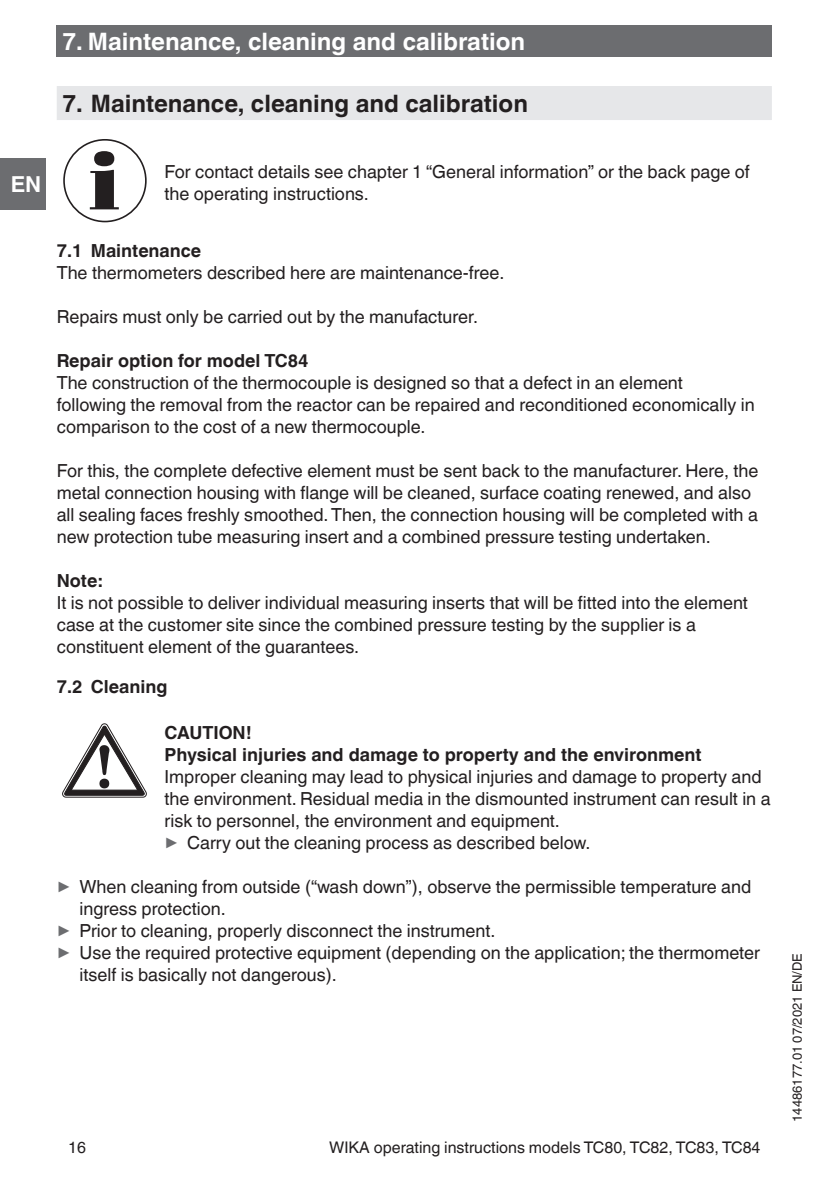
<style>
.page{position:relative;width:840px;height:1191px;background:#fff}
.page>*{position:absolute;margin:0;border:0;box-sizing:border-box;transform-origin:0 0}
.t1{font:700 24px "Helvetica World";color:#fff}
.t2{font:700 24px "Helvetica World";color:#231f20}
.t3{font:700 22px "Helvetica World";color:#fff}
.t4{font:18px/22px "Helvetica World";color:#231f20}
.t5{font:700 18px/22px "Helvetica World";color:#231f20}
.t6{font:16px "Helvetica World";color:#231f20}
.t7{font:13px "Helvetica World";color:#231f20}
.s1{font-size:17.6px;color:#6c6d70}
</style>
<div class="page">
<div style="left:57px;top:26px;width:714px;height:31px;background:#6c6d70"></div>
<div style="left:0;top:159px;width:45px;height:51px;background:#6c6d70"></div>
<div style="left:57px;top:86px;width:714px;height:34px;background:#e6e7e9"></div>
<svg style="left:90px;top:151px;width:29px;height:58px"></svg>
<div style="left:63px;top:139px;width:84px;height:83px;border:2px solid #231f20;border-radius:50%"></div>
<svg style="left:62px;top:723px;width:84px;height:74px"></svg>
<h1 class="t1" style="left:62px;top:27px;width:464px">7. Maintenance, cleaning and calibration</h1>
<h1 class="t2" style="left:62px;top:89px;width:467px">7. Maintenance, cleaning and calibration</h1>
<p class="t3" style="left:11px;top:172px;width:32px">EN</p>
<p class="t4" style="left:164px;top:160px;width:586px">For contact details see chapter 1 “General information” or the back page of the operating instructions.</p>
<p class="t5" style="left:57px;top:239px;width:146px">7.1 Maintenance</p>
<p class="t4" style="left:57px;top:261px;width:449px">The thermometers described here are maintenance-free.</p>
<p class="t4" style="left:57px;top:305px;width:422px">Repairs must only be carried out by the manufacturer.</p>
<p class="t5" style="left:57px;top:349px;width:253px">Repair option for model TC84</p>
<p class="t4" style="left:57px;top:371px;width:699px">The construction of the thermocouple is designed so that a defect in an element following the removal from the reactor can be repaired and reconditioned economically in comparison to the cost of a new thermocouple.</p>
<p class="t4" style="left:57px;top:459px;width:702px">For this, the complete defective element must be sent back to the manufacturer. Here, the metal connection housing with flange will be cleaned, surface coating renewed, and also all sealing faces freshly smoothed. Then, the connection housing will be completed with a new protection tube measuring insert and a combined pressure testing undertaken.</p>
<p class="t5" style="left:57px;top:569px;width:47px">Note:</p>
<p class="t4" style="left:57px;top:591px;width:692px">It is not possible to deliver individual measuring inserts that will be fitted into the element case at the customer site since the combined pressure testing by the supplier is a constituent element of the guarantees.</p>
<p class="t5" style="left:57px;top:675px;width:112px">7.2 Cleaning</p>
<p class="t5" style="left:164px;top:721px;width:538px">CAUTION!<br>Physical injuries and damage to property and the environment</p>
<p class="t4" style="left:164px;top:765px;width:607px">Improper cleaning may lead to physical injuries and damage to property and the environment. Residual media in the dismounted instrument can result in a risk to personnel, the environment and equipment.<br><span class="s1">▶</span> Carry out the cleaning process as described below.</p>
<p class="t4" style="left:57px;top:875px;width:695px"><span class="s1">▶</span> When cleaning from outside (“wash down”), observe the permissible temperature and</p>
<p class="t4" style="left:79px;top:897px;width:148px">ingress protection.</p>
<p class="t4" style="left:57px;top:919px;width:440px"><span class="s1">▶</span> Prior to cleaning, properly disconnect the instrument.</p>
<p class="t4" style="left:57px;top:941px;width:704px"><span class="s1">▶</span> Use the required protective equipment (depending on the application; the thermometer</p>
<p class="t4" style="left:79px;top:963px;width:259px">itself is basically not dangerous).</p>
<p class="t6" style="left:68px;top:1137px;width:19px">16</p>
<p class="t6" style="left:329px;top:1137px;width:432px">WIKA operating instructions models TC80, TC82, TC83, TC84</p>
<p class="t7" style="left:789px;top:1121px;width:170px;rotate:-90deg">14486177.01 07/2021 EN/DE</p>
</div>
